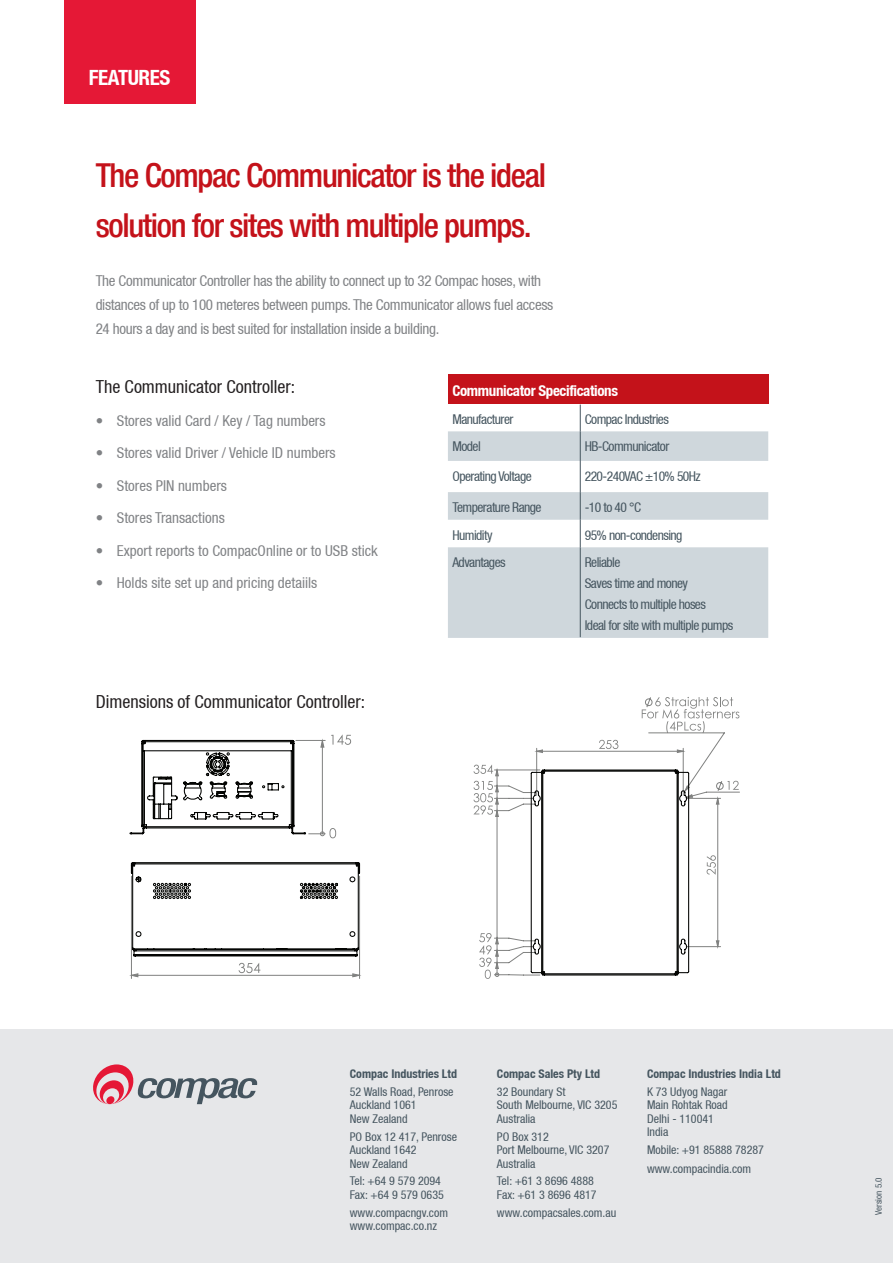
<style>
.page{position:relative;width:893px;height:1263px;background:#fff}
.page>*{position:absolute;margin:0;border:0;box-sizing:border-box;transform-origin:0 0}
.t1{font:500 condensed 33px/49.5px "Helvetica Neue LT";letter-spacing:-.04em;color:#c4121a}
.t2{font:700 condensed 21px "Helvetica Neue LT";letter-spacing:-.02em;color:#fff}
.t3{font:condensed 18px "Helvetica Neue LT";color:#231f20}
.t4{font:condensed 15px/24px "Helvetica Neue LT";letter-spacing:-.02em;color:#808285}
.t5{font:condensed 15px "Helvetica Neue LT";color:#808285}
.t6{font:700 condensed 15px "Helvetica Neue LT";letter-spacing:-.025em;color:#fff}
.t7{font:condensed 13.5px/21px "Helvetica Neue LT";letter-spacing:-.04em;color:#45555f}
.t8{font:condensed 12px/13.5px "Helvetica Neue LT";color:#45555f}
.t9{font:700 condensed 12px "Helvetica Neue LT";color:#45555f}
.t10{font:condensed 9px "Helvetica Neue LT";color:#45555f}
</style>
<div class="page">
<div style="left:0;top:1029px;width:893px;height:234px;background:#e6e7e9"></div>
<svg style="left:93px;top:1064px;width:165px;height:40px"></svg>
<div style="left:106px;top:1096px;width:9px;height:8px;background:#e51836;border-radius:4px"></div>
<div style="left:64px;top:0;width:132px;height:103px;background:#e51836"></div>
<div style="left:448px;top:374px;width:320px;height:30px;background:#c4121a"></div>
<svg style="left:448px;top:431px;width:320px;height:207px;fill:#cfd7dc"></svg>
<svg style="left:580px;top:404px;width:1px;height:27px"></svg>
<hr style="left:580px;top:431px;width:1px;height:30px;background:#45555f">
<hr style="left:580px;top:461px;width:1px;height:31px;background:#45555f">
<svg style="left:580px;top:492px;width:1px;height:55px"></svg>
<hr style="left:580px;top:547px;width:1px;height:90px;background:#45555f">
<svg style="left:129px;top:734px;width:222px;height:104px"></svg>
<svg style="left:642px;top:697px;width:97px;height:35px"></svg>
<svg style="left:498px;top:732px;width:242px;height:244px"></svg>
<svg style="left:537px;top:740px;width:146px;height:12px"></svg>
<svg style="left:707px;top:798px;width:12px;height:149px"></svg>
<svg style="left:473px;top:765px;width:25px;height:214px"></svg>
<svg style="left:530px;top:769px;width:163px;height:207px"></svg>
<hr style="left:359px;top:876px;width:1px;height:102px;background:#808180">
<hr style="left:131px;top:876px;width:1px;height:102px;background:#808180">
<svg style="left:130px;top:862px;width:231px;height:95px"></svg>
<svg style="left:130px;top:963px;width:229px;height:15px"></svg>
<h2 class="t2" style="left:89px;top:65px;width:83px">FEATURES</h2>
<h1 class="t1" style="left:96px;top:150px;width:452px">The Compac Communicator is the ideal solution for sites with multiple pumps.</h1>
<p class="t4" style="left:96px;top:269px;width:459px">The Communicator Controller has the ability to connect up to 32 Compac hoses, with distances of up to 100 meteres between pumps. The Communicator allows fuel access<br>24 hours a day and is best suited for installation inside a building.</p>
<h3 class="t3" style="left:96px;top:376px;width:201px">The Communicator Controller:</h3>
<p class="t5" style="left:96px;top:412px;width:231px">• Stores valid Card / Key / Tag numbers</p>
<p class="t5" style="left:96px;top:444px;width:241px">• Stores valid Driver / Vehicle ID numbers</p>
<p class="t5" style="left:96px;top:477px;width:133px">• Stores PIN numbers</p>
<p class="t5" style="left:96px;top:509px;width:131px">• Stores Transactions</p>
<p class="t5" style="left:96px;top:542px;width:284px">• Export reports to CompacOnline or to USB stick</p>
<p class="t5" style="left:96px;top:574px;width:223px">• Holds site set up and pricing detaiils</p>
<h3 class="t3" style="left:96px;top:691px;width:271px">Dimensions of Communicator Controller:</h3>
<p class="t6" style="left:452px;top:382px;width:167px">Communicator Specifications</p>
<p class="t7" style="left:452px;top:408px;width:63px">Manufacturer</p>
<p class="t7" style="left:585px;top:408px;width:86px">Compac Industries</p>
<p class="t7" style="left:452px;top:436px;width:30px">Model</p>
<p class="t7" style="left:585px;top:436px;width:86px">HB-Communicator</p>
<p class="t7" style="left:452px;top:466px;width:81px">Operating Voltage</p>
<p class="t7" style="left:585px;top:466px;width:118px">220-240VAC ±10% 50Hz</p>
<p class="t7" style="left:452px;top:497px;width:91px">Temperature Range</p>
<p class="t7" style="left:585px;top:497px;width:58px">-10 to 40 °C</p>
<p class="t7" style="left:452px;top:524px;width:42px">Humidity</p>
<p class="t7" style="left:585px;top:524px;width:99px">95% non-condensing</p>
<p class="t7" style="left:452px;top:552px;width:55px">Advantages</p>
<p class="t7" style="left:585px;top:552px;width:150px">Reliable<br>Saves time and money<br>Connects to multiple hoses<br>Ideal for site with multiple pumps</p>
<p class="t9" style="left:350px;top:1066px;width:109px">Compac Industries Ltd</p>
<p class="t8" style="left:350px;top:1085px;width:105px">52 Walls Road, Penrose<br>Auckland 1061<br>New Zealand</p>
<p class="t8" style="left:350px;top:1129px;width:109px">PO Box 12 417, Penrose<br>Auckland 1642<br>New Zealand</p>
<p class="t8" style="left:350px;top:1174px;width:96px">Tel: +64 9 579 2094<br>Fax: +64 9 579 0635</p>
<p class="t8" style="left:350px;top:1205px;width:100px">www.compacngv.com www.compac.co.nz</p>
<p class="t9" style="left:497px;top:1066px;width:105px">Compac Sales Pty Ltd</p>
<p class="t8" style="left:497px;top:1085px;width:122px">32 Boundary St<br>South Melbourne, VIC 3205<br>Australia</p>
<p class="t8" style="left:497px;top:1129px;width:114px">PO Box 312<br>Port Melbourne, VIC 3207<br>Australia</p>
<p class="t8" style="left:497px;top:1174px;width:101px">Tel: +61 3 8696 4888<br>Fax: +61 3 8696 4817</p>
<p class="t8" style="left:497px;top:1205px;width:121px">www.compacsales.com.au</p>
<p class="t9" style="left:647px;top:1066px;width:135px">Compac Industries India Ltd</p>
<p class="t8" style="left:647px;top:1085px;width:82px">K 73 Udyog Nagar<br>Main Rohtak Road<br>Delhi - 110041<br>India</p>
<p class="t8" style="left:647px;top:1140px;width:118px;line-height:19.2px">Mobile: +91 85888 78287 www.compacindia.com</p>
<p class="t10" style="left:873px;top:1215px;width:39px;rotate:-90deg">Version 5.0</p>
</div>
